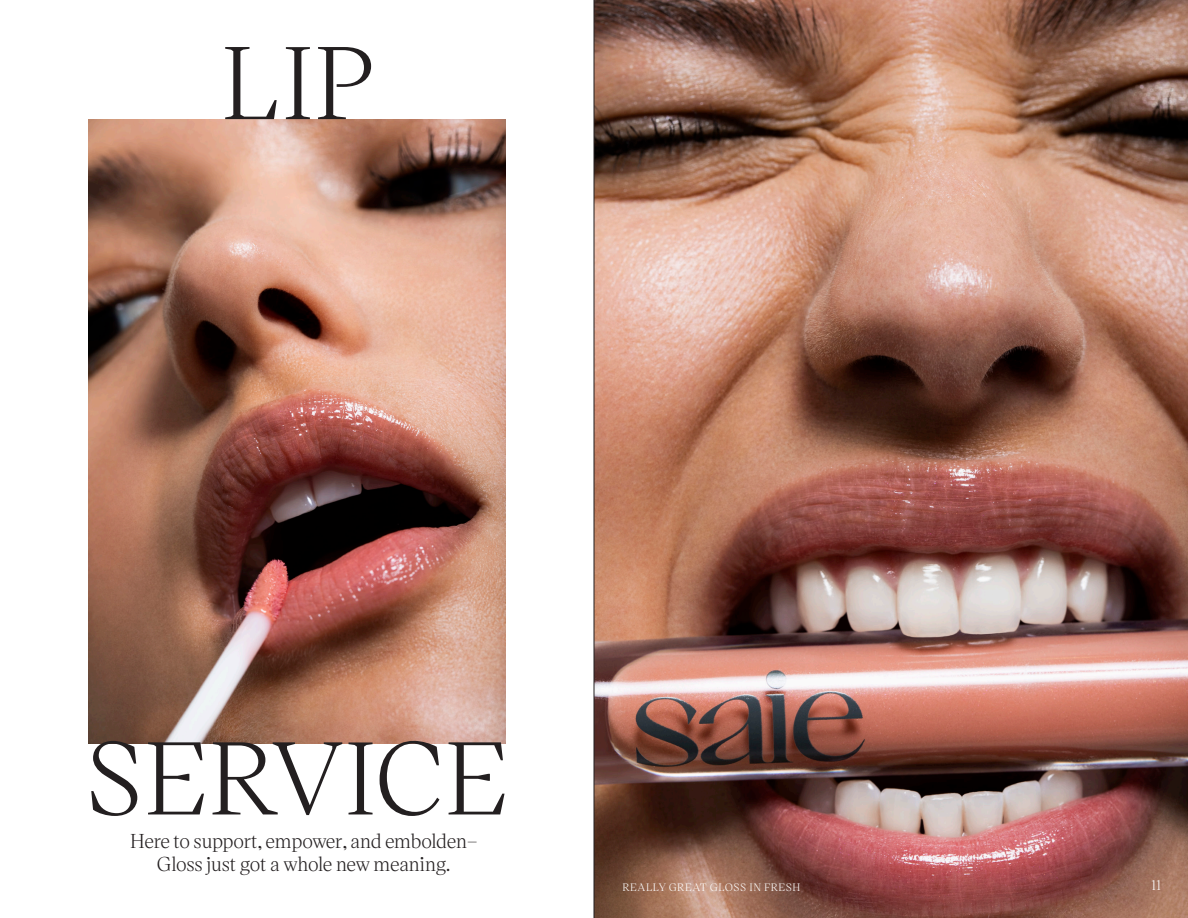
<style>
.page{position:relative;width:1188px;height:918px;background:#fff}
.page>*{position:absolute;margin:0;border:0;box-sizing:border-box;transform-origin:0 0}
.t1{font:100.2px "Victor Serif";color:#231f20}
.t2{font:19.5px/22.5px "Victor Serif";color:#231f20;text-align:center}
.t3{font:13.5px "Victor Serif";color:#fff}
.t4{font:10.5px "Victor Serif";letter-spacing:.05em;color:#fff}
</style>
<div class="page">
<img style="left:89px;top:119px;width:416px;height:624px">
<img style="left:595px;top:0;width:593px;height:918px">
<hr style="left:594px;top:0;width:1px;height:918px;background:#231f20">
<p class="t1" style="left:221px;top:10px;width:153px">LIP</p>
<p class="t1" style="left:85px;top:705px;width:426px">SERVICE</p>
<p class="t2" style="left:130px;top:829px;width:349px">Here to support, empower, and embolden–<br>Gloss just got a whole new meaning.</p>
<p class="t4" style="left:622px;top:880px;width:180px">REALLY GREAT GLOSS IN FRESH</p>
<p class="t3" style="left:1151px;top:875px;width:11px">11</p>
</div>
